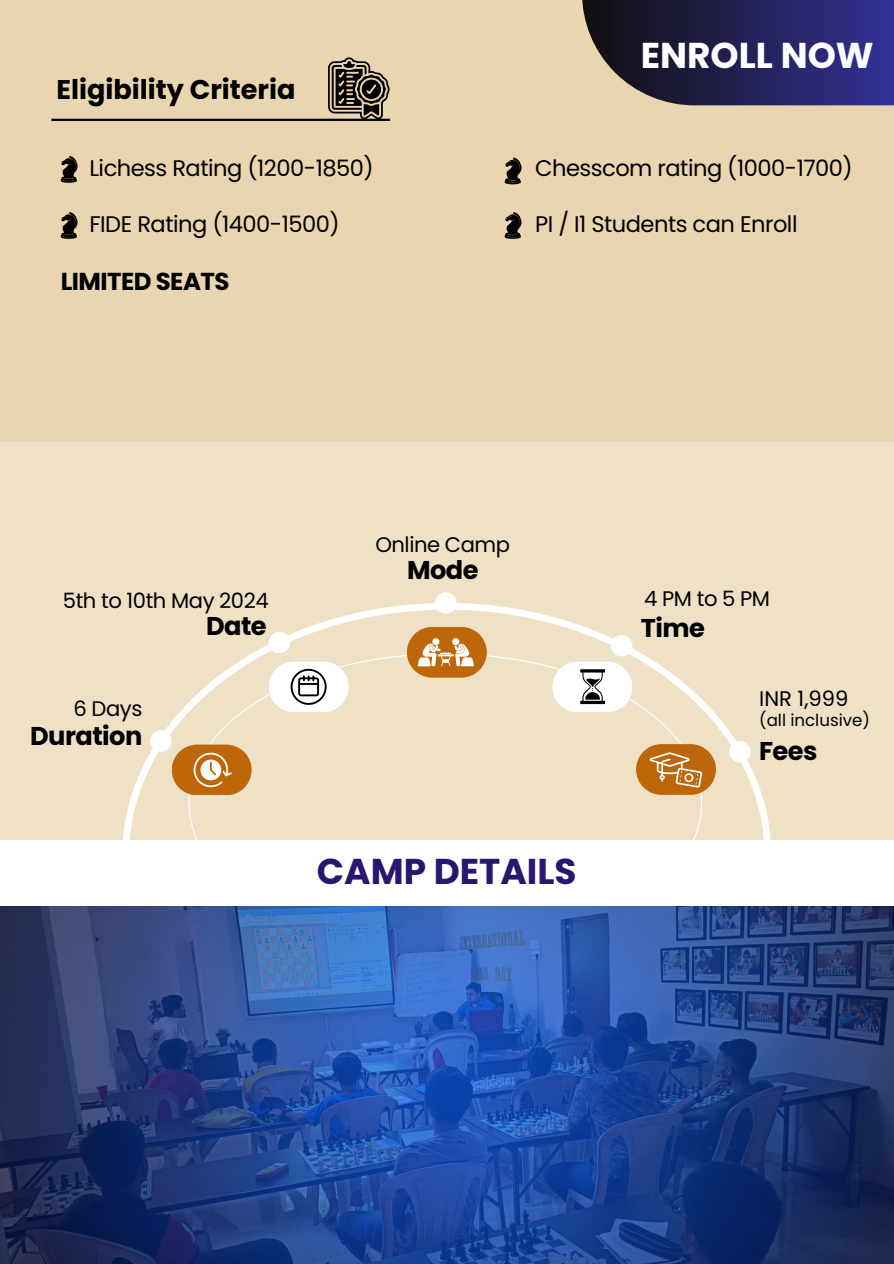
<style>
.page{position:relative;width:894px;height:1264px;background:#fff}
.page>*{position:absolute;margin:0;border:0;box-sizing:border-box;transform-origin:0 0}
.t1{font:700 35.85px "Poppins";color:#29166f}
.t2{font:700 35.85px "Poppins";color:#fff}
.t3{font:700 27.15px "Poppins";color:#000}
.t4{font:700 25.65px "Poppins";letter-spacing:-.02em;color:#000}
.t5{font:700 24.45px "Poppins";letter-spacing:-.02em;color:#000}
.t6{font:22.5px "Poppins";letter-spacing:-.02em;color:#000}
.t7{font:21.15px "Poppins";letter-spacing:-.02em;color:#000}
.t8{font:21.15px "Poppins";letter-spacing:.225em;color:#000}
.t9{font:16.65px "Poppins";color:#000}
</style>
<div class="page">
<svg style="left:0;top:906px;width:209px;height:357px;background:#233162"></svg>
<div style="left:0;top:0;width:893px;height:442px;background:#e9d5b0"></div>
<svg style="left:582px;top:0;width:311px;height:105px;background:#33305d"></svg>
<hr style="left:51px;top:119px;width:339px;height:2px;background:#000">
<svg style="left:328px;top:57px;width:62px;height:62px"></svg>
<div style="left:0;top:442px;width:893px;height:463px;background:#efe1c6"></div>
<svg style="left:122px;top:603px;width:648px;height:504px"></svg>
<svg style="left:61px;top:156px;width:17px;height:27px"></svg>
<svg style="left:61px;top:212px;width:17px;height:27px"></svg>
<svg style="left:504px;top:157px;width:17px;height:27px"></svg>
<svg style="left:504px;top:212px;width:17px;height:27px"></svg>
<img style="left:209px;top:905px;width:684px;height:358px">
<div style="left:0;top:840px;width:893px;height:65px;background:#fff"></div>
<div style="left:150px;top:730px;width:22px;height:21px;background:#fff;border-radius:50%"></div>
<div style="left:268px;top:631px;width:22px;height:22px;background:#fff;border-radius:50%"></div>
<div style="left:435px;top:592px;width:21px;height:21px;background:#fff;border-radius:50%"></div>
<svg style="left:268px;top:661px;width:80px;height:51px;background:#e4e2de"></svg>
<svg style="left:172px;top:744px;width:79px;height:51px;background:#cb8a41"></svg>
<svg style="left:552px;top:661px;width:80px;height:51px;background:#e5e3df"></svg>
<svg style="left:407px;top:627px;width:79px;height:50px;background:#ce914c"></svg>
<svg style="left:636px;top:744px;width:79px;height:50px;background:#ca863b"></svg>
<div style="left:610px;top:635px;width:22px;height:21px;background:#fff;border-radius:50%"></div>
<div style="left:729px;top:741px;width:21px;height:21px;background:#fff;border-radius:50%"></div>
<p class="t3" style="left:56px;top:71px;width:240px">Eligibility Criteria</p>
<p class="t6" style="left:89px;top:152px;width:286px">Lichess Rating (1200-1850)</p>
<h4 class="t6" style="left:89px;top:208px;width:252px">FIDE Rating (1400-1500)</h4>
<h3 class="t5" style="left:61px;top:264px;width:170px">LIMITED SEATS</h3>
<h3 class="t2" style="left:640px;top:30px;width:234px">ENROLL NOW</h3>
<p class="t6" style="left:535px;top:152px;width:319px">Chesscom rating (1000-1700)</p>
<h4 class="t6" style="left:535px;top:208px;width:264px">PI / I1 Students can Enroll</h4>
<p class="t7" style="left:63px;top:585px;width:207px">5th to 10th May 2024</p>
<h4 class="t7" style="left:73px;top:694px;width:70px">6 Days</h4>
<h3 class="t4" style="left:30px;top:718px;width:114px">Duration</h3>
<h1 class="t4" style="left:206px;top:608px;width:62px">Date</h1>
<h4 class="t7" style="left:375px;top:530px;width:136px">Online Camp</h4>
<h4 class="t4" style="left:407px;top:552px;width:73px">Mode</h4>
<h4 class="t8" style="left:644px;top:584px;width:127px">4PMto5PM</h4>
<p class="t4" style="left:640px;top:610px;width:66px">Time</p>
<h3 class="t7" style="left:759px;top:683px;width:91px">INR 1,999</h3>
<h4 class="t9" style="left:759px;top:708px;width:112px">(all inclusive)</h4>
<h4 class="t4" style="left:759px;top:733px;width:60px">Fees</h4>
<h2 class="t1" style="left:317px;top:846px;width:261px">CAMP DETAILS</h2>
</div>
